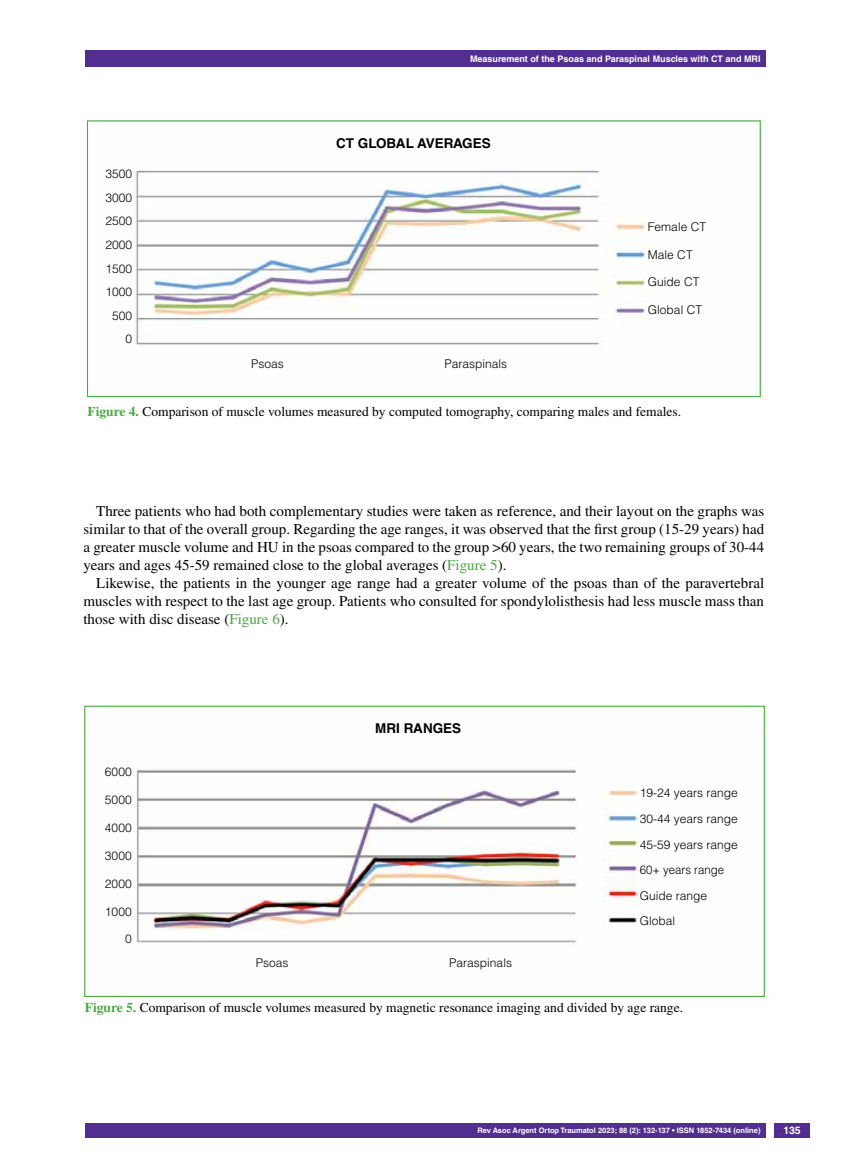
<style>
.page{position:relative;width:851px;height:1170px;background:#fff}
.page>*{position:absolute;margin:0;border:0;box-sizing:border-box;transform-origin:0 0}
.t1{font:15px/18px "Times LT Std";color:#000;text-align:justify}
.t2{font:13.5px "Times LT Std";color:#000}
.t3{font:700 13.5px "Helvetica LT Std";color:#000}
.t4{font:300 12px/23.7px "Helvetica LT Std";color:#000;text-align:right}
.t5{font:700 10.5px "Helvetica LT Std";color:#fff}
.t6{font:700 9px "Helvetica LT Std";color:#fff}
.t7{font:700 7.5px "Helvetica LT Std";color:#fff}
.s1{font-weight:700;color:#49a942}
.s2{color:#49a942}
</style>
<div class="page">
<div style="left:85px;top:50px;width:680px;height:17px;background:#522e91"></div>
<div style="left:85px;top:1123px;width:680px;height:14px;background:#522e91"></div>
<div style="left:774px;top:1123px;width:35px;height:14px;background:#522e91"></div>
<img style="left:136px;top:170px;width:512px;height:176px">
<div style="left:87px;top:120px;width:673px;height:277px;border:1px solid #49a942"></div>
<img style="left:84px;top:769px;width:680px;height:228px">
<p class="t6" style="left:470px;top:53px;width:292px">Measurement of the Psoas and Paraspinal Muscles with CT and MRI</p>
<p class="t4" style="left:105px;top:162px;width:28px">3500<br>3000<br>2500<br>2000<br>1500<br>1000<br>500<br>0</p>
<p class="t3" style="left:336px;top:135px;width:155px">CT GLOBAL AVERAGES</p>
<p class="t4" style="left:251px;top:351px;width:34px">Psoas</p>
<p class="t4" style="left:444px;top:351px;width:64px">Paraspinals</p>
<p class="t4" style="left:648px;top:215px;width:60px">Female CT</p>
<p class="t4" style="left:648px;top:242px;width:46px">Male CT</p>
<p class="t4" style="left:648px;top:270px;width:53px">Guide CT</p>
<p class="t4" style="left:648px;top:298px;width:56px">Global CT</p>
<p class="t2" style="left:87px;top:403px;width:595px"><span class="s1">Figure 4.</span> Comparison of muscle volumes measured by computed tomography, comparing males and females.</p>
<p class="t1" style="left:83px;top:502px;width:682px;text-indent:13px">Three patients who had both complementary studies were taken as reference, and their layout on the graphs was similar to that of the overall group. Regarding the age ranges, it was observed that the first group (15-29 years) had a greater muscle volume and HU in the psoas compared to the group &gt;60 years, the two remaining groups of 30-44 years and ages 45-59 remained close to the global averages (<span class="s2">Figure 5</span>).</p>
<p class="t1" style="left:83px;top:574px;width:682px;text-indent:13px">Likewise, the patients in the younger age range had a greater volume of the psoas than of the paravertebral muscles with respect to the last age group. Patients who consulted for spondylolisthesis had less muscle mass than those with disc disease (<span class="s2">Figure 6</span>).</p>
<p class="t4" style="left:105px;top:760px;width:28px">6000</p>
<p class="t4" style="left:105px;top:788px;width:28px">5000</p>
<p class="t4" style="left:105px;top:815px;width:28px">4000</p>
<p class="t4" style="left:105px;top:843px;width:28px">3000</p>
<p class="t4" style="left:105px;top:871px;width:28px">2000</p>
<p class="t4" style="left:105px;top:899px;width:28px">1000</p>
<p class="t4" style="left:125px;top:927px;width:8px">0</p>
<p class="t3" style="left:375px;top:719px;width:86px">MRI RANGES</p>
<p class="t4" style="left:256px;top:951px;width:34px">Psoas</p>
<p class="t4" style="left:449px;top:951px;width:64px">Paraspinals</p>
<p class="t4" style="left:639px;top:780px;width:100px;line-height:25.5px;text-align:left">19-24 years range<br>30-44 years range<br>45-59 years range<br>60+ years range<br>Guide range<br>Global</p>
<p class="t2" style="left:85px;top:999px;width:599px"><span class="s1">Figure 5.</span> Comparison of muscle volumes measured by magnetic resonance imaging and divided by age range.</p>
<p class="t7" style="left:477px;top:1125px;width:284px">Rev Asoc Argent Ortop Traumatol 2023; 88 (2): 132-137 • ISSN 1852-7434 (online)</p>
<p class="t5" style="left:783px;top:1124px;width:19px">135</p>
</div>
